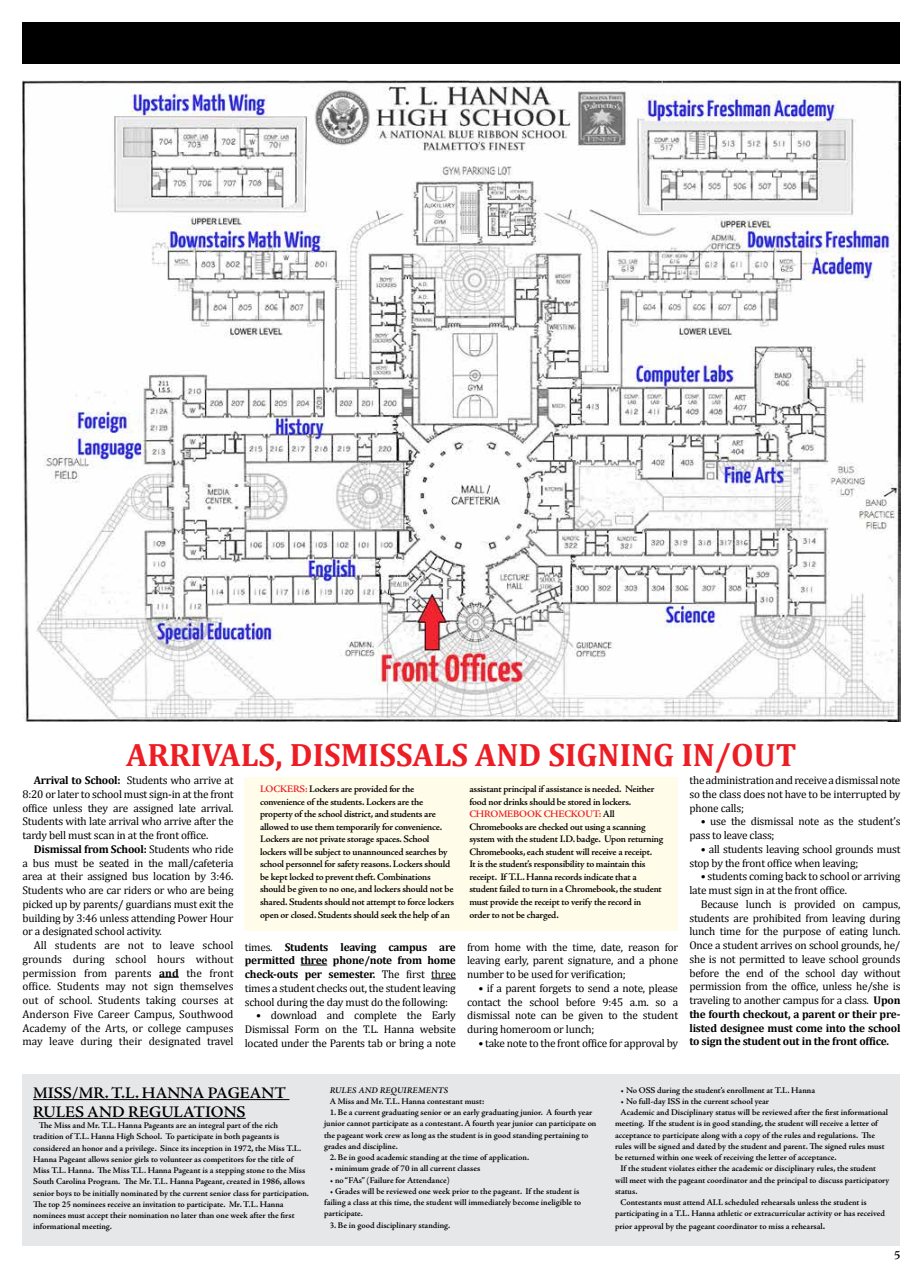
<style>
.page{position:relative;width:923px;height:1283px;background:#fff}
.page>*{position:absolute;margin:0;border:0;box-sizing:border-box;transform-origin:0 0}
.t1{font:700 32.5px "Cambria";color:#ed1d24}
.t2{font:600 16.25px/18.8px "Adobe Jenson Pro";color:#000}
.t3{font:600 12.5px "Adobe Jenson Pro";color:#000}
.t4{font:11.25px/13.8px "Cambria";letter-spacing:-.02em;color:#000;text-align:justify}
.t5{font:600 10px/12.5px "Adobe Jenson Pro";letter-spacing:-.025em;color:#000}
.t6{font:600 8.75px/11.2px "Adobe Jenson Pro";letter-spacing:-.005em;color:#000}
.t7{font:italic 600 8.75px "Adobe Jenson Pro";color:#000}
.s1{font-weight:700}
.s2{color:#ed1d24}
.s3{font-size:10px}
</style>
<div class="page">
<div style="left:22px;top:22px;width:878px;height:42px;background:#000"></div>
<svg style="left:159px;top:976px;width:20px;height:1px"></svg>
<svg style="left:300px;top:964px;width:27px;height:1px"></svg>
<svg style="left:431px;top:978px;width:25px;height:1px"></svg>
<div style="left:245px;top:777px;width:433px;height:153px;background:#fffde9"></div>
<div style="left:22px;top:1073px;width:878px;height:172px;background:#e6e7e8"></div>
<hr style="left:33px;top:1099px;width:256px;height:1px;background:#000">
<hr style="left:33px;top:1118px;width:213px;height:1px;background:#000">
<img style="left:22px;top:80px;width:878px;height:641px">
<h1 class="t1" style="left:126px;top:735px;width:671px">ARRIVALS, DISMISSALS AND SIGNING IN/OUT</h1>
<p class="t4" style="left:22px;top:773px;width:212px;text-indent:11px"><span class="s1">Arrival to School:</span> Students who arrive at 8:20 or later to school must sign-in at the front office unless they are assigned late arrival.<br>Students with late arrival who arrive after the tardy bell must scan in at the front office.</p>
<p class="t4" style="left:22px;top:842px;width:212px;text-indent:11px"><span class="s1">Dismissal from School:</span> Students who ride a bus must be seated in the mall/cafeteria area at their assigned bus location by 3:46.<br>Students who are car riders or who are being picked up by parents/ guardians must exit the building by 3:46 unless attending Power Hour or a designated school activity.</p>
<p class="t4" style="left:22px;top:938px;width:212px;text-indent:11px">All students are not to leave school grounds during school hours without permission from parents <span class="s1">and</span> the front office. Students may not sign themselves out of school. Students taking courses at Anderson Five Career Campus, Southwood Academy of the Arts, or college campuses may leave during their designated travel</p>
<p class="t4" style="left:245px;top:940px;width:212px">times. <span class="s1">Students leaving campus are permitted three phone/note from home check-outs per semester.</span> The first three times a student checks out, the student leaving school during the day must do the following:</p>
<p class="t5" style="left:260px;top:783px;width:196px"><span class="s2">LOCKERS:</span> Lockers are provided for the convenience of the students. Lockers are the property of the school district, and students are allowed to use them temporarily for convenience.<br>Lockers are not private storage spaces. School lockers will be subject to unannounced searches by school personnel for safety reasons. Lockers should be kept locked to prevent theft. Combinations should be given to no one, and lockers should not be shared. Students should not attempt to force lockers open or closed. Students should seek the help of an</p>
<p class="t5" style="left:469px;top:783px;width:195px">assistant principal if assistance is needed. Neither food nor drinks should be stored in lockers.<br><span class="s2">CHROMEBOOK CHECKOUT:</span> All Chromebooks are checked out using a scanning system with the student I.D. badge. Upon returning Chromebooks, each student will receive a receipt.<br>It is the student’s responsibility to maintain this receipt. If T.L. Hanna records indicate that a student failed to turn in a Chromebook, the student must provide the receipt to verify the record in order to not be charged.</p>
<p class="t4" style="left:467px;top:940px;width:212px">from home with the time, date, reason for leaving early, parent signature, and a phone number to be used for verification;</p>
<p class="t4" style="left:467px;top:981px;width:212px;text-indent:11px">• if a parent forgets to send a note, please contact the school before 9:45 a.m. so a dismissal note can be given to the student during homeroom or lunch;</p>
<p class="t4" style="left:478px;top:1036px;width:201px">• take note to the front office for approval by</p>
<p class="t4" style="left:245px;top:1008px;width:212px;text-indent:11px">• download and complete the Early Dismissal Form on the T.L. Hanna website located under the Parents tab or bring a note</p>
<p class="t4" style="left:689px;top:773px;width:212px">the administration and receive a dismissal note so the class does not have to be interrupted by phone calls;</p>
<p class="t4" style="left:689px;top:814px;width:212px;text-indent:11px">• use the dismissal note as the student’s pass to leave class;</p>
<p class="t4" style="left:689px;top:842px;width:212px;text-indent:11px">• all students leaving school grounds must stop by the front office when leaving;</p>
<p class="t4" style="left:689px;top:869px;width:212px;text-indent:11px">• students coming back to school or arriving late must sign in at the front office.</p>
<p class="t4" style="left:689px;top:897px;width:212px;text-indent:11px">Because lunch is provided on campus, students are prohibited from leaving during lunch time for the purpose of eating lunch.<br>Once a student arrives on school grounds, he/ she is not permitted to leave school grounds before the end of the school day without permission from the office, unless he/she is traveling to another campus for a class. <span class="s1">Upon the fourth checkout, a parent or their pre&shy;listed designee must come into the school to sign the student out in the front office.</span></p>
<h2 class="t2" style="left:33px;top:1083px;width:254px">MISS/MR. T.L. HANNA PAGEANT<br>RULES AND REGULATIONS</h2>
<p class="t6" style="left:33px;top:1119px;width:277px;text-indent:6px">The Miss and Mr. T.L. Hanna Pageants are an integral part of the rich tradition of T.L. Hanna High School. To participate in both pageants is considered an honor and a privilege. Since its inception in 1972, the Miss T.L.<br>Hanna Pageant allows senior girls to volunteer as competitors for the title of Miss T.L. Hanna. The Miss T.L. Hanna Pageant is a stepping stone to the Miss South Carolina Program. The Mr. T.L. Hanna Pageant, created in 1986, allows senior boys to be initially nominated by the current senior class for participation.<br>The top 25 nominees receive an invitation to participate. Mr. T.L. Hanna nominees must accept their nomination no later than one week after the first informational meeting.</p>
<p class="t7" style="left:330px;top:1084px;width:120px">RULES AND REQUIREMENTS</p>
<p class="t6" style="left:330px;top:1095px;width:156px">A Miss and Mr. T.L. Hanna contestant must:</p>
<p class="t6" style="left:324px;top:1106px;width:274px;text-indent:6px">1. Be a current graduating senior or an early graduating junior. A fourth year junior cannot participate as a contestant. A fourth year junior can participate on the pageant work crew as long as the student is in good standing pertaining to grades and discipline.</p>
<p class="t6" style="left:330px;top:1151px;width:201px">2. Be in good academic standing at the time of application.</p>
<p class="t6" style="left:330px;top:1163px;width:152px">• minimum grade of 70 in all current classes</p>
<p class="t6" style="left:330px;top:1174px;width:121px">• no “FAs” (Failure for Attendance)</p>
<p class="t6" style="left:324px;top:1185px;width:258px;text-indent:6px">• Grades will be reviewed one week prior to the pageant. If the student is failing a class at this time, the student will immediately become ineligible to participate.</p>
<p class="t6" style="left:330px;top:1219px;width:122px">3. Be in good disciplinary standing.</p>
<p class="t6" style="left:620px;top:1084px;width:196px">• No OSS during the student’s enrollment at T.L. Hanna</p>
<p class="t6" style="left:620px;top:1095px;width:150px">• No full-day ISS in the current school year</p>
<p class="t6" style="left:620px;top:1107px;width:269px">Academic and Disciplinary status will be reviewed after the first informational</p>
<p class="t6" style="left:615px;top:1118px;width:264px">meeting. If the student is in good standing, the student will receive a letter of</p>
<p class="t6" style="left:615px;top:1129px;width:262px">acceptance to participate along with a copy of the rules and regulations. The</p>
<p class="t6" style="left:615px;top:1140px;width:271px">rules will be signed and dated by the student and parent. The signed rules must</p>
<p class="t6" style="left:615px;top:1152px;width:223px">be returned within one week of receiving the letter of acceptance.</p>
<p class="t6" style="left:620px;top:1163px;width:257px">If the student violates either the academic or disciplinary rules, the student</p>
<p class="t6" style="left:615px;top:1174px;width:276px">will meet with the pageant coordinator and the principal to discuss participatory</p>
<p class="t6" style="left:615px;top:1185px;width:24px">status.</p>
<p class="t6" style="left:620px;top:1197px;width:247px">Contestants must attend ALL scheduled rehearsals unless the student is</p>
<p class="t6" style="left:615px;top:1208px;width:271px">participating in a T.L. Hanna athletic or extracurricular activity or has received</p>
<p class="t6" style="left:615px;top:1220px;width:212px">prior approval by the pageant coordinator to miss a rehearsal<span class="s3">.</span></p>
<p class="t3" style="left:894px;top:1247px;width:8px">5</p>
</div>
